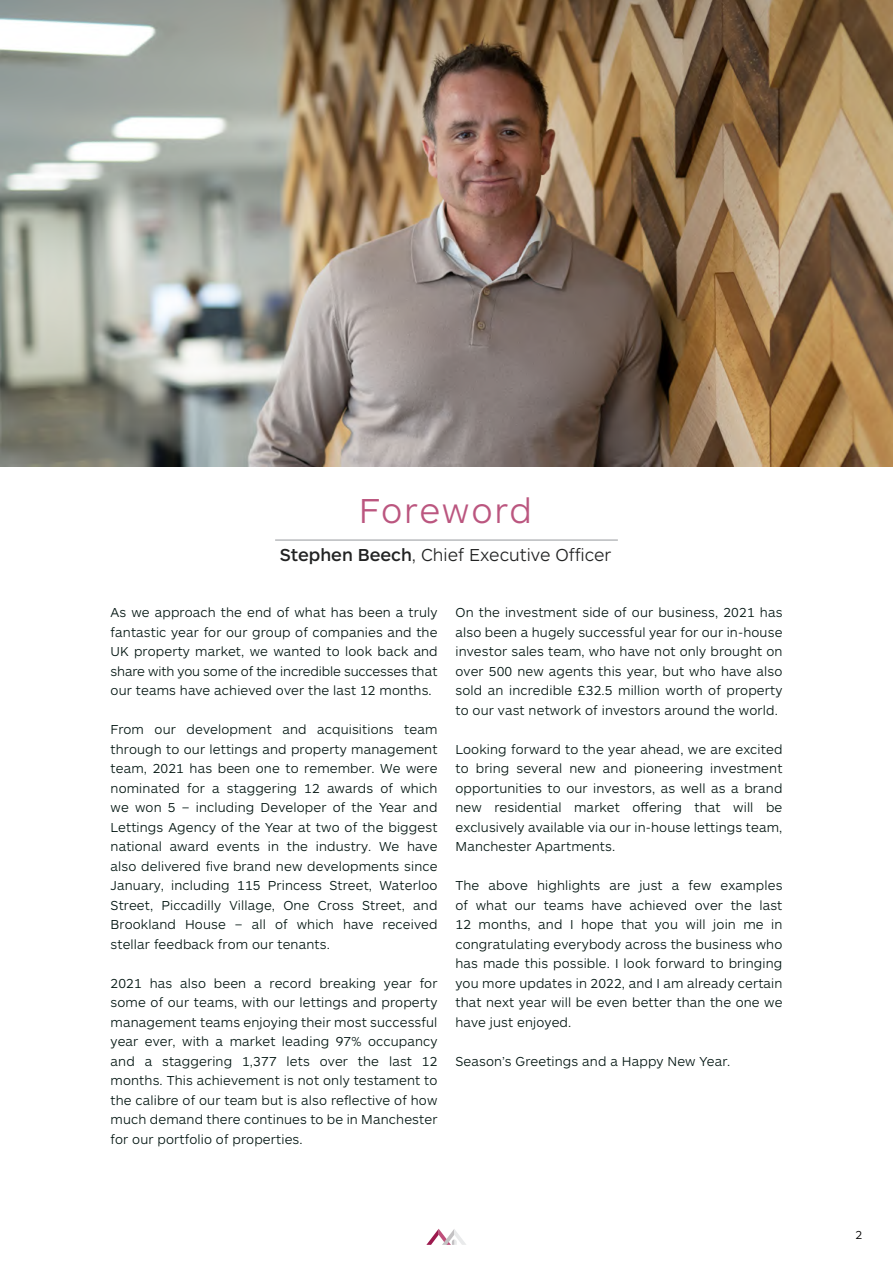
<style>
.page{position:relative;width:893px;height:1263px;background:#fff}
.page>*{position:absolute;margin:0;border:0;box-sizing:border-box;transform-origin:0 0}
.t1{font:300 36px "ARS Maquette Pro";letter-spacing:.05em;color:#bb567f}
.t2{font:300 18px "ARS Maquette Pro";color:#222323}
.t3{font:300 13.5px/19.5px "ARS Maquette Pro";letter-spacing:.01em;color:#011410;text-align:justify}
.t4{font:300 12px "ARS Maquette Pro";color:#000}
.s1{font-weight:500}
</style>
<div class="page">
<img style="left:0;top:0;width:893px;height:466px">
<hr style="left:275px;top:539px;width:343px;height:2px;background:#b9bbbd">
<svg style="left:426px;top:1229px;width:40px;height:16px"></svg>
<h1 class="t1" style="left:359px;top:487px;width:175px">Foreword</h1>
<h2 class="t2" style="left:280px;top:543px;width:333px"><span class="s1">Stephen Beech</span>, Chief Executive Officer</h2>
<p class="t3" style="left:111px;top:602px;width:328px">As we approach the end of what has been a truly fantastic year for our group of companies and the UK property market, we wanted to look back and share with you some of the incredible successes that our teams have achieved over the last 12 months.</p>
<p class="t3" style="left:111px;top:719px;width:328px">From our development and acquisitions team through to our lettings and property management team, 2021 has been one to remember. We were nominated for a staggering 12 awards of which we won 5 – including Developer of the Year and Lettings Agency of the Year at two of the biggest national award events in the industry. We have also delivered five brand new developments since January, including 115 Princess Street, Waterloo Street, Piccadilly Village, One Cross Street, and Brookland House – all of which have received stellar feedback from our tenants.</p>
<p class="t3" style="left:111px;top:972px;width:328px">2021 has also been a record breaking year for some of our teams, with our lettings and property management teams enjoying their most successful year ever, with a market leading 97% occupancy and a staggering 1,377 lets over the last 12 months. This achievement is not only testament to the calibre of our team but is also reflective of how much demand there continues to be in Manchester for our portfolio of properties.</p>
<p class="t3" style="left:455px;top:602px;width:328px">On the investment side of our business, 2021 has also been a hugely successful year for our in-house investor sales team, who have not only brought on over 500 new agents this year, but who have also sold an incredible £32.5 million worth of property to our vast network of investors around the world.</p>
<p class="t3" style="left:455px;top:738px;width:328px">Looking forward to the year ahead, we are excited to bring several new and pioneering investment opportunities to our investors, as well as a brand new residential market offering that will be exclusively available via our in-house lettings team, Manchester Apartments.</p>
<p class="t3" style="left:455px;top:875px;width:328px">The above highlights are just a few examples of what our teams have achieved over the last 12 months, and I hope that you will join me in congratulating everybody across the business who has made this possible. I look forward to bringing you more updates in 2022, and I am already certain that next year will be even better than the one we have just enjoyed.</p>
<p class="t3" style="left:455px;top:1050px;width:276px">Season’s Greetings and a Happy New Year.</p>
<p class="t4" style="left:855px;top:1227px;width:8px">2</p>
</div>
